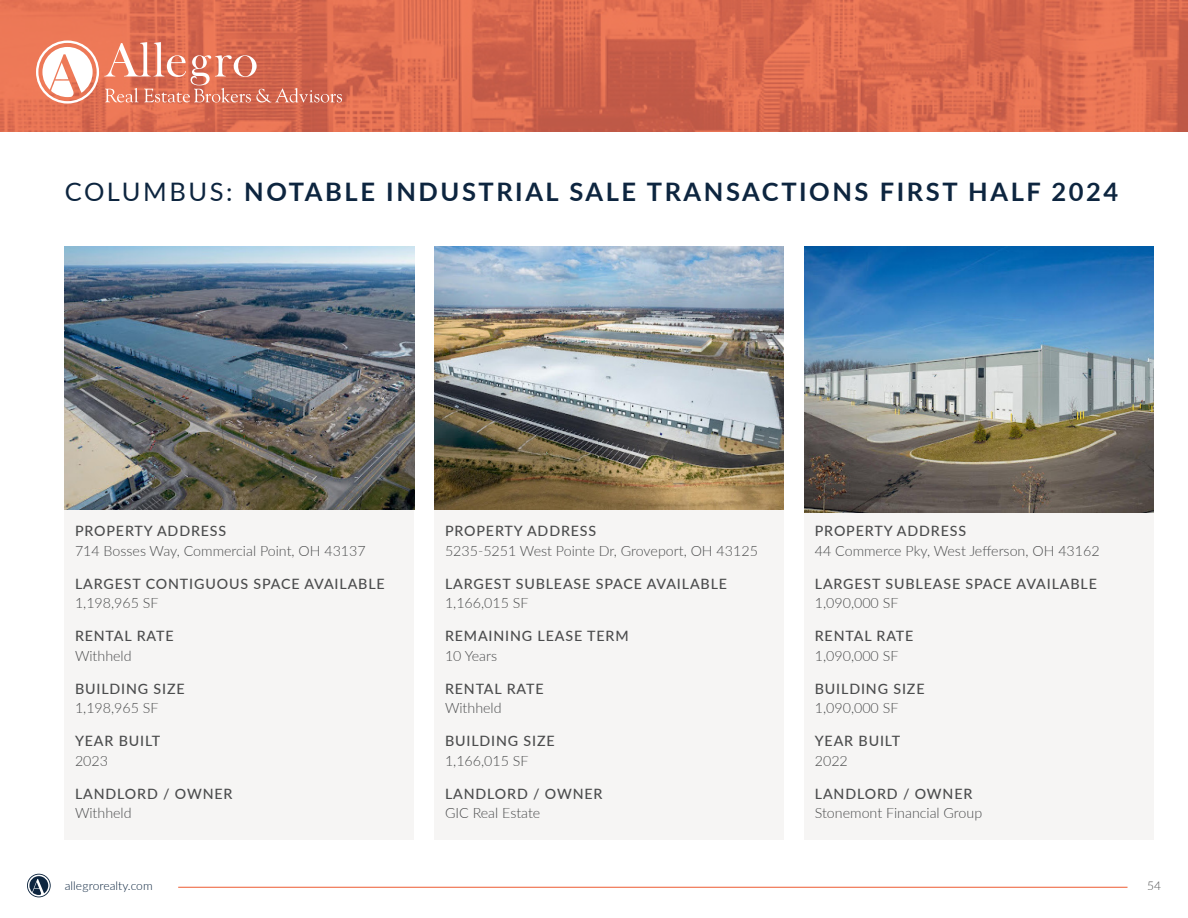
<style>
.page{position:relative;width:1188px;height:918px;background:#fff}
.page>*{position:absolute;margin:0;border:0;box-sizing:border-box;transform-origin:0 0}
.t1{font:700 25.5px "Lato";letter-spacing:.1em;color:#0d253f}
.t2{font:500 14.25px/19.5px "Lato";letter-spacing:.06em;color:#4b4c4d}
.t3{font:300 14.25px/19.5px "Lato";color:#4b4c4d}
.t4{font:300 12px "Lato";color:#0d253f}
.t5{font:300 12px "Lato";color:#4b4c4d}
.s1{font-weight:400}
.s2{font-weight:500}
.s3{font-weight:300}
</style>
<div class="page">
<svg style="left:27px;top:874px;width:24px;height:23px"></svg>
<hr style="left:178px;top:887px;width:950px;height:1px;background:#ed5b30">
<svg style="left:0;top:0;width:1188px;height:132px;background:#da6b4f"></svg>
<svg style="left:36px;top:40px;width:306px;height:64px;background:#e18872"></svg>
<div style="left:804px;top:323px;width:350px;height:517px;background:#f6f5f4"></div>
<img style="left:804px;top:246px;width:350px;height:266px">
<div style="left:65px;top:323px;width:349px;height:517px;background:#f6f5f4"></div>
<img style="left:65px;top:246px;width:349px;height:264px">
<div style="left:435px;top:323px;width:349px;height:517px;background:#f6f5f4"></div>
<img style="left:435px;top:246px;width:349px;height:264px">
<p class="t1" style="left:65px;top:172px;width:1055px"><span class="s1">COLUMBUS:</span> NOTABLE INDUSTRIAL SALE TRANSACTIONS FIRST HALF 2024</p>
<p class="t3" style="left:75px;top:521px;width:292px"><span class="s2">PROPERTY ADDRESS<br></span>714 Bosses Way, Commercial Point, OH 43137</p>
<p class="t2" style="left:75px;top:573px;width:311px">LARGEST CONTIGUOUS SPACE AVAILABLE<br><span class="s3">1,198,965 SF</span></p>
<p class="t2" style="left:75px;top:626px;width:100px">RENTAL RATE<br><span class="s3">Withheld</span></p>
<p class="t2" style="left:75px;top:678px;width:111px">BUILDING SIZE<br><span class="s3">1,198,965 SF</span></p>
<p class="t2" style="left:75px;top:731px;width:87px">YEAR BUILT<br><span class="s3">2023</span></p>
<p class="t2" style="left:75px;top:783px;width:159px">LANDLORD / OWNER<br><span class="s3">Withheld</span></p>
<p class="t3" style="left:445px;top:521px;width:314px"><span class="s2">PROPERTY ADDRESS<br></span>5235-5251 West Pointe Dr, Groveport, OH 43125</p>
<p class="t2" style="left:445px;top:573px;width:284px">LARGEST SUBLEASE SPACE AVAILABLE<br><span class="s3">1,166,015 SF</span></p>
<p class="t2" style="left:445px;top:626px;width:185px">REMAINING LEASE TERM<br><span class="s3">10 Years</span></p>
<p class="t2" style="left:445px;top:678px;width:100px">RENTAL RATE<br><span class="s3">Withheld</span></p>
<p class="t2" style="left:445px;top:731px;width:111px">BUILDING SIZE<br><span class="s3">1,166,015 SF</span></p>
<p class="t2" style="left:445px;top:783px;width:159px">LANDLORD / OWNER<br><span class="s3">GIC Real Estate</span></p>
<p class="t3" style="left:815px;top:521px;width:286px"><span class="s2">PROPERTY ADDRESS<br></span>44 Commerce Pky, West Jefferson, OH 43162</p>
<p class="t2" style="left:815px;top:573px;width:284px">LARGEST SUBLEASE SPACE AVAILABLE<br><span class="s3">1,090,000 SF</span></p>
<p class="t3" style="left:815px;top:626px;width:100px"><span class="s2">RENTAL RATE<br></span>1,090,000 SF</p>
<p class="t2" style="left:815px;top:678px;width:111px">BUILDING SIZE<br><span class="s3">1,090,000 SF</span></p>
<p class="t2" style="left:815px;top:731px;width:87px">YEAR BUILT<br><span class="s3">2022</span></p>
<p class="t3" style="left:815px;top:784px;width:169px"><span class="s2">LANDLORD / OWNER<br></span>Stonemont Financial Group</p>
<p class="t4" style="left:65px;top:878px;width:89px">allegrorealty.com</p>
<p class="t5" style="left:1147px;top:878px;width:15px">54</p>
</div>
